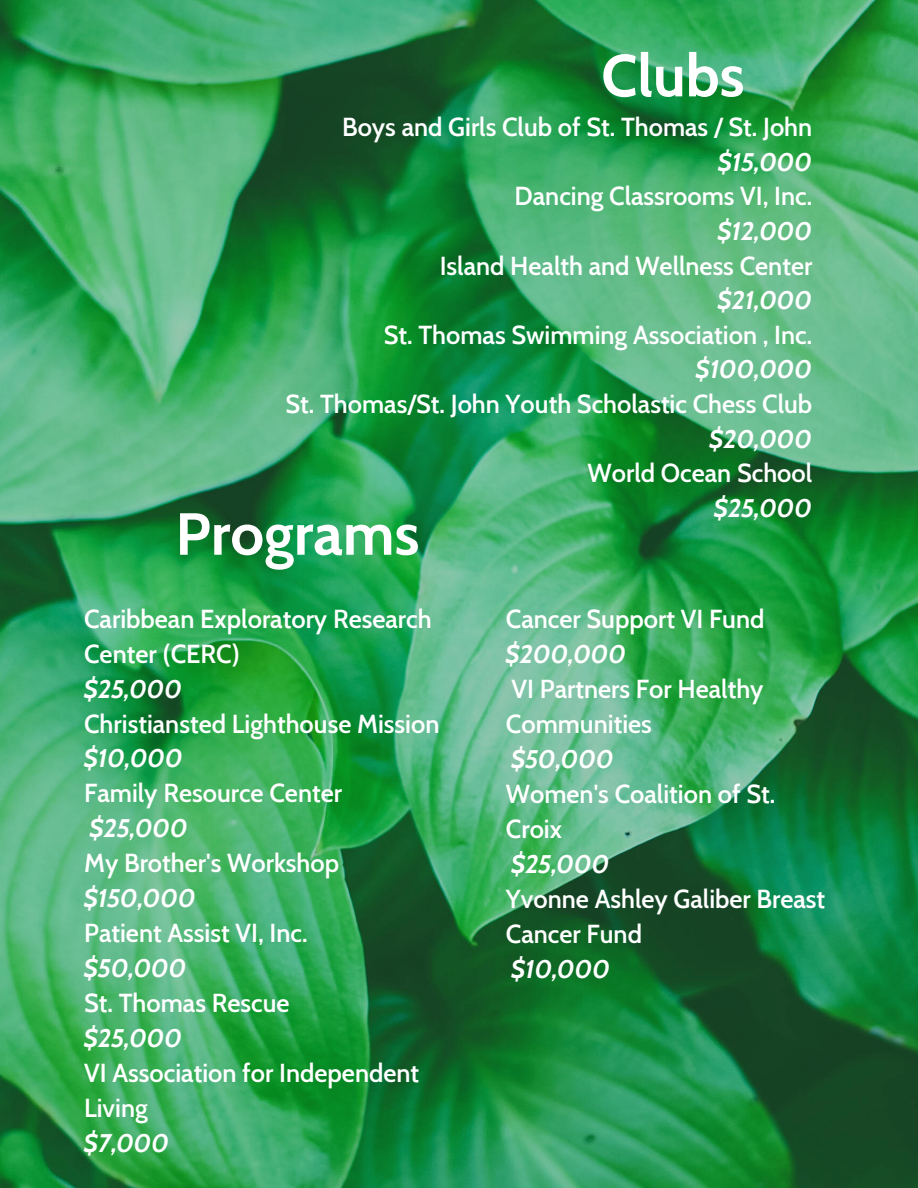
<style>
.page{position:relative;width:918px;height:1188px;background:#fff}
.page>*{position:absolute;margin:0;border:0;box-sizing:border-box;transform-origin:0 0}
.t1{font:700 59.25px "Cabin";color:#fff}
.t2{font:600 25.35px/35px "Cabin";color:#fff}
.t3{font:italic 700 25.35px "Cabin";color:#fff}
</style>
<div class="page">
<img style="left:0;top:0;width:918px;height:1188px">
<h1 class="t1" style="left:601px;top:39px;width:145px">Clubs</h1>
<p class="t2" style="left:342px;top:110px;width:472px">Boys and Girls Club of St. Thomas / St. John</p>
<p class="t3" style="left:718px;top:146px;width:96px">$15,000</p>
<p class="t2" style="left:514px;top:179px;width:299px">Dancing Classrooms VI, Inc.</p>
<p class="t3" style="left:718px;top:215px;width:96px">$12,000</p>
<p class="t2" style="left:440px;top:248px;width:374px">Island Health and Wellness Center</p>
<p class="t3" style="left:718px;top:285px;width:96px">$21,000</p>
<p class="t2" style="left:384px;top:317px;width:430px">St. Thomas Swimming Association , Inc.</p>
<p class="t3" style="left:696px;top:354px;width:118px">$100,000</p>
<p class="t2" style="left:285px;top:386px;width:528px">St. Thomas/St. John Youth Scholastic Chess Club</p>
<p class="t3" style="left:709px;top:423px;width:104px">$20,000</p>
<p class="t2" style="left:588px;top:456px;width:226px">World Ocean School</p>
<p class="t3" style="left:714px;top:492px;width:100px">$25,000</p>
<h1 class="t1" style="left:176px;top:498px;width:246px">Programs</h1>
<p class="t2" style="left:84px;top:601px;width:349px">Caribbean Exploratory Research<br>Center (CERC)</p>
<p class="t3" style="left:84px;top:673px;width:100px">$25,000</p>
<p class="t2" style="left:84px;top:706px;width:357px">Christiansted Lighthouse Mission</p>
<p class="t3" style="left:84px;top:743px;width:100px">$10,000</p>
<p class="t2" style="left:84px;top:776px;width:259px">Family Resource Center</p>
<p class="t3" style="left:90px;top:813px;width:100px">$25,000</p>
<p class="t2" style="left:84px;top:846px;width:257px">My Brother's Workshop</p>
<p class="t3" style="left:84px;top:883px;width:113px">$150,000</p>
<p class="t2" style="left:84px;top:916px;width:225px">Patient Assist VI, Inc.</p>
<p class="t3" style="left:84px;top:953px;width:104px">$50,000</p>
<p class="t2" style="left:84px;top:985px;width:207px">St. Thomas Rescue</p>
<p class="t3" style="left:84px;top:1022px;width:100px">$25,000</p>
<p class="t2" style="left:84px;top:1055px;width:337px">VI Association for Independent<br>Living</p>
<p class="t3" style="left:84px;top:1127px;width:87px">$7,000</p>
<p class="t2" style="left:506px;top:602px;width:260px">Cancer Support VI Fund</p>
<p class="t3" style="left:506px;top:639px;width:122px">$200,000</p>
<p class="t2" style="left:506px;top:672px;width:259px">VI Partners For Healthy<br>Communities</p>
<p class="t3" style="left:511px;top:744px;width:104px">$50,000</p>
<p class="t2" style="left:506px;top:776px;width:271px">Women's Coalition of St.<br>Croix</p>
<p class="t3" style="left:511px;top:848px;width:100px">$25,000</p>
<p class="t2" style="left:506px;top:881px;width:321px">Yvonne Ashley Galiber Breast<br>Cancer Fund</p>
<p class="t3" style="left:511px;top:953px;width:100px">$10,000</p>
</div>
